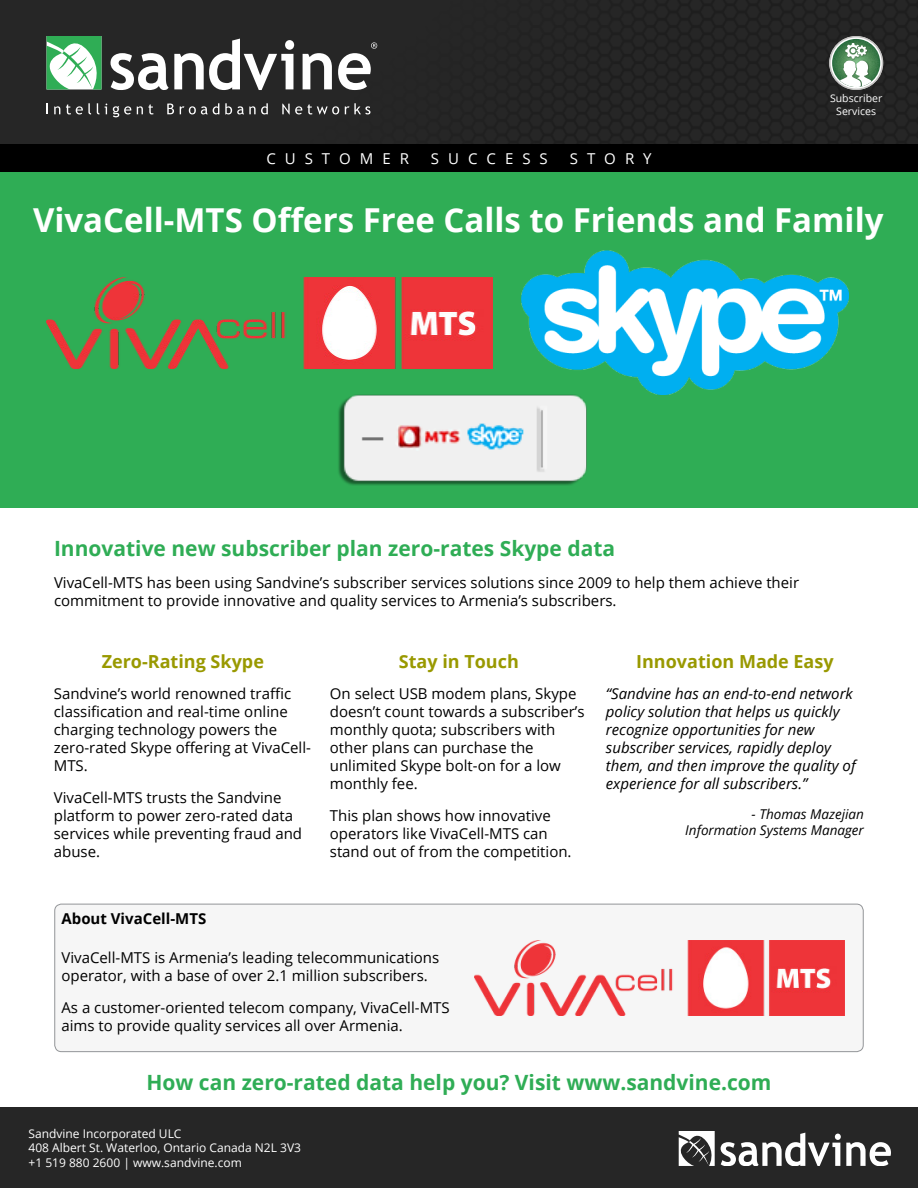
<style>
.page{position:relative;width:918px;height:1188px;background:#fff}
.page>*{position:absolute;margin:0;border:0;box-sizing:border-box;transform-origin:0 0}
.Major_Headline{font:700 33px "Open Sans";color:#fff}
.t1{font:700 21px "Open Sans";color:#2fad55}
.t2{font:700 18px "Open Sans";color:#990}
.t3{font:15px/18px "Open Sans";color:#000}
.t4{font:italic 15px/18px "Open Sans";color:#000}
.t5{font:15px "Open Sans";letter-spacing:.6em;color:#fff}
.t6{font:700 15px "Open Sans";color:#000}
.t7{font:italic 13.5px/16.2px "Open Sans";color:#000;text-align:right}
.t8{font:12px/14.4px "Open Sans";color:#fff}
.t9{font:10.5px/12.6px "Open Sans";color:#fff;text-align:center}
</style>
<div class="page">
<div style="left:0;top:0;width:918px;height:144px;background:#262626"></div>
<svg style="left:46px;top:36px;width:57px;height:54px"></svg>
<svg style="left:303px;top:53px;width:29px;height:36px"></svg>
<svg style="left:338px;top:42px;width:39px;height:48px"></svg>
<svg style="left:111px;top:39px;width:183px;height:51px"></svg>
<svg style="left:46px;top:104px;width:2px;height:10px"></svg>
<svg style="left:54px;top:106px;width:6px;height:8px"></svg>
<svg style="left:66px;top:103px;width:25px;height:11px"></svg>
<svg style="left:97px;top:103px;width:2px;height:11px"></svg>
<svg style="left:105px;top:104px;width:2px;height:10px"></svg>
<svg style="left:113px;top:106px;width:18px;height:11px"></svg>
<svg style="left:137px;top:104px;width:16px;height:10px"></svg>
<svg style="left:167px;top:104px;width:7px;height:10px"></svg>
<svg style="left:180px;top:103px;width:39px;height:11px"></svg>
<svg style="left:225px;top:103px;width:43px;height:11px"></svg>
<svg style="left:282px;top:104px;width:57px;height:10px"></svg>
<svg style="left:345px;top:103px;width:25px;height:11px"></svg>
<div style="left:0;top:1107px;width:918px;height:81px;background:#262626"></div>
<svg style="left:679px;top:1131px;width:212px;height:35px"></svg>
<div style="left:0;top:144px;width:918px;height:29px;background:#000"></div>
<div style="left:0;top:173px;width:918px;height:335px;background:#2fad55"></div>
<div style="left:55px;top:904px;width:808px;height:148px;background:#f6f6f6;border-radius:7px"></div>
<div style="left:55px;top:904px;width:808px;height:148px;border:1px solid #939598;border-radius:7px"></div>
<svg style="left:829px;top:36px;width:54px;height:54px"></svg>
<svg style="left:831px;top:37px;width:51px;height:52px"></svg>
<img style="left:832px;top:39px;width:48px;height:48px">
<img style="left:844px;top:42px;width:25px;height:1px">
<img style="left:838px;top:60px;width:36px;height:27px">
<svg style="left:839px;top:43px;width:33px;height:44px"></svg>
<img style="left:475px;top:940px;width:369px;height:76px">
<img style="left:46px;top:277px;width:447px;height:91px">
<img style="left:522px;top:250px;width:327px;height:145px">
<img style="left:337px;top:368px;width:251px;height:118px">
<p class="t5" style="left:266px;top:148px;width:144px">CUSTOMER</p>
<p class="t5" style="left:431px;top:148px;width:118px">SUCCESS</p>
<p class="t5" style="left:570px;top:148px;width:83px">STORY</p>
<p class="t9" style="left:830px;top:92px;width:54px">Subscriber<br>Services</p>
<p class="Major_Headline" style="left:33px;top:197px;width:852px">VivaCell-MTS Offers Free Calls to Friends and Family</p>
<h1 class="t1" style="left:54px;top:534px;width:563px">Innovative new subscriber plan zero-rates Skype data</h1>
<p class="t3" style="left:54px;top:573px;width:747px">VivaCell-MTS has been using Sandvine’s subscriber services solutions since 2009 to help them achieve their commitment to provide innovative and quality services to Armenia’s subscribers.</p>
<p class="t2" style="left:102px;top:649px;width:164px">Zero-Rating Skype</p>
<p class="t3" style="left:54px;top:684px;width:259px">Sandvine’s world renowned traffic classification and real-time online charging technology powers the zero-rated Skype offering at VivaCell-<br>MTS.</p>
<p class="t3" style="left:54px;top:788px;width:250px">VivaCell-MTS trusts the Sandvine platform to power zero-rated data services while preventing fraud and abuse.</p>
<h2 class="t2" style="left:399px;top:649px;width:121px">Stay in Touch</h2>
<p class="t3" style="left:330px;top:684px;width:256px">On select USB modem plans, Skype doesn’t count towards a subscriber’s monthly quota; subscribers with other plans can purchase the unlimited Skype bolt-on for a low monthly fee.</p>
<p class="t3" style="left:330px;top:806px;width:243px">This plan shows how innovative operators like VivaCell-MTS can stand out of from the competition.</p>
<p class="t6" style="left:62px;top:908px;width:146px">About VivaCell-MTS</p>
<p class="t3" style="left:62px;top:949px;width:379px">VivaCell-MTS is Armenia’s leading telecommunications operator, with a base of over 2.1 million subscribers.</p>
<p class="t3" style="left:62px;top:998px;width:390px">As a customer-oriented telecom company, VivaCell-MTS aims to provide quality services all over Armenia.</p>
<h2 class="t2" style="left:636px;top:649px;width:199px">Innovation Made Easy</h2>
<p class="t4" style="left:606px;top:684px;width:251px">“Sandvine has an end-to-end network policy solution that helps us quickly recognize opportunities for new subscriber services, rapidly deploy them, and then improve the quality of experience for all subscribers.”</p>
<p class="t7" style="left:685px;top:806px;width:180px">- Thomas Mazejian<br>Information Systems Manager</p>
<h2 class="t1" style="left:146px;top:1067px;width:627px">How can zero-rated data help you? Visit www.sandvine.com</h2>
<p class="t8" style="left:28px;top:1126px;width:274px">Sandvine Incorporated ULC<br>408 Albert St. Waterloo, Ontario Canada N2L 3V3 +1 519 880 2600 | www.sandvine.com</p>
</div>
